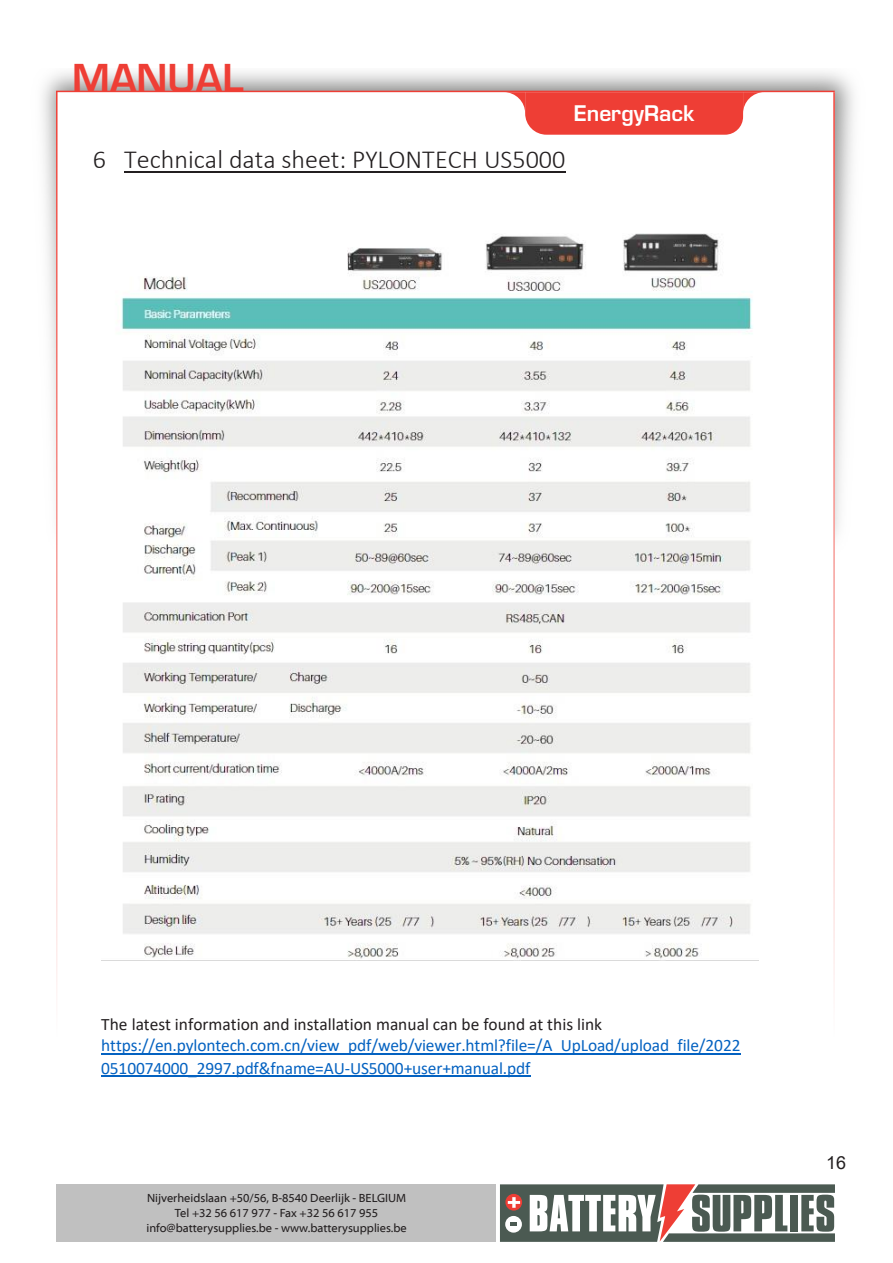
<style>
.page{position:relative;width:893px;height:1263px;background:#fff}
.page>*{position:absolute;margin:0;border:0;box-sizing:border-box;transform-origin:0 0}
.t1{font:600 37.5px "Eurostile LT Std";color:#ee3e35}
.t2{font:300 26.1px "Calibri";color:#231f20}
.t3{font:600 21px "Eurostile LT Std";color:#fff}
.t4{font:18px "Arial";color:#231f20}
.t5{font:17.4px/22px "Calibri";letter-spacing:-.005em;color:#0462c1}
.t6{font:12px/15px "Myriad Web Pro";color:#231f20;text-align:center}
.s1{color:#231f20}
</style>
<div class="page">
<div style="left:56px;top:1184px;width:783px;height:58px;background:#c0c0c0"></div>
<div style="left:496px;top:1184px;width:343px;height:58px;background:#fff"></div>
<svg style="left:500px;top:1184px;width:335px;height:58px"></svg>
<hr style="left:56px;top:91px;width:779px;height:1px;background:#ee3e35">
<hr style="left:56px;top:91px;width:2px;height:951px;background:#ee3e35">
<hr style="left:833px;top:92px;width:2px;height:950px;background:#ee3e35">
<svg style="left:504px;top:92px;width:260px;height:43px"></svg>
<hr style="left:124px;top:171px;width:442px;height:1px;background:#231f20">
<hr style="left:101px;top:1053px;width:639px;height:1px;background:#0462c1">
<hr style="left:101px;top:1075px;width:429px;height:2px;background:#0462c1">
<img style="left:121px;top:234px;width:632px;height:725px">
<h1 class="t1" style="left:72px;top:54px;width:173px">MANUAL</h1>
<p class="t2" style="left:93px;top:143px;width:474px">6 Technical data sheet: PYLONTECH US5000</p>
<p class="t3" style="left:574px;top:100px;width:122px">EnergyRack</p>
<p class="t5" style="left:101px;top:1012px;width:641px"><span class="s1">The latest information and installation manual can be found at this link </span>https://en.pylontech.com.cn/view_pdf/web/viewer.html?file=/A_UpLoad/upload_file/2022<br>0510074000_2997.pdf&amp;fname=AU-US5000+user+manual.pdf</p>
<p class="t6" style="left:146px;top:1191px;width:262px">Nijverheidslaan +50/56, B-8540 Deerlijk - BELGIUM<br>Tel +32 56 617 977 - Fax +32 56 617 955 info@batterysupplies.be - www.batterysupplies.be</p>
<p class="t4" style="left:826px;top:1150px;width:22px">16</p>
</div>
